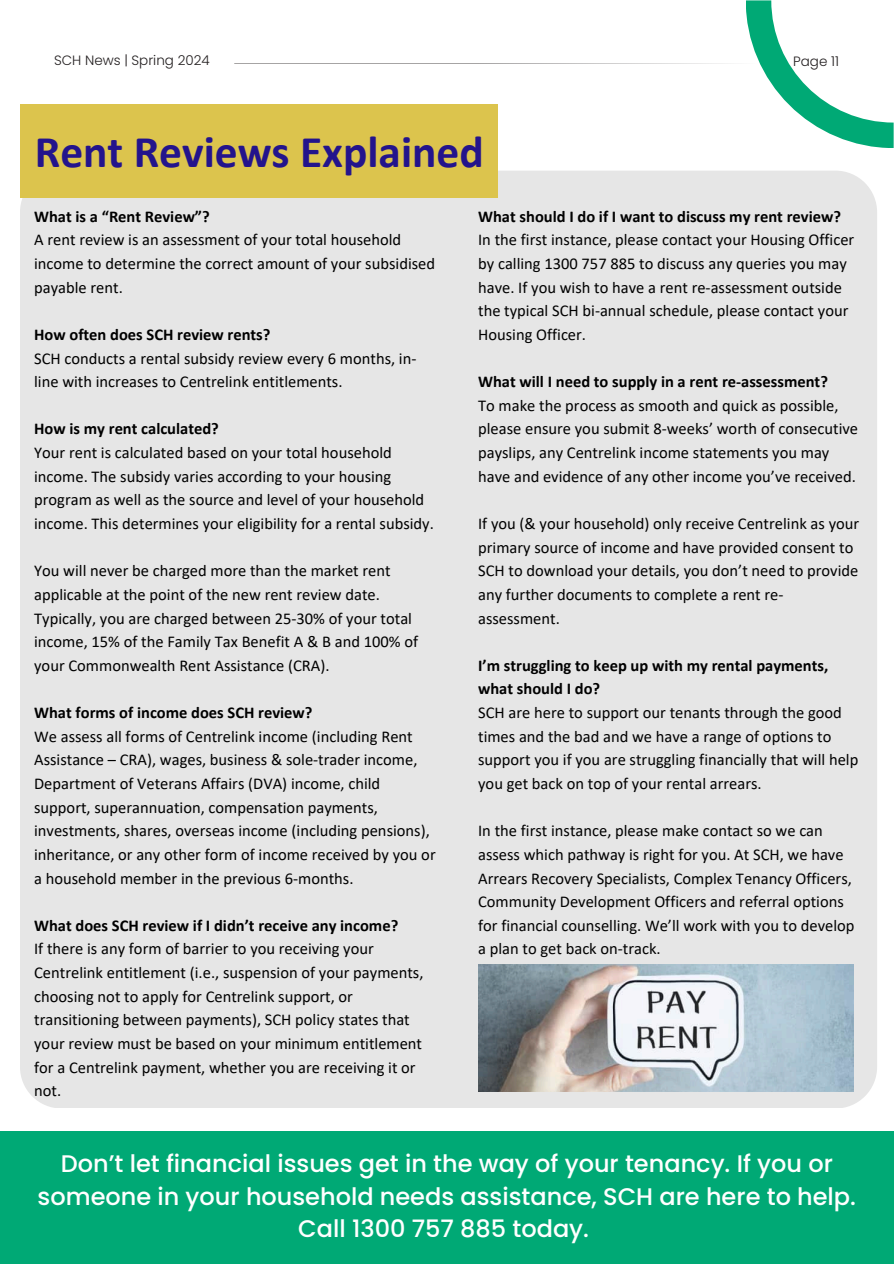
<style>
.page{position:relative;width:894px;height:1264px;background:#fff}
.page>*{position:absolute;margin:0;border:0;box-sizing:border-box;transform-origin:0 0}
.t1{font:700 45.45px "Calibri";color:#23148c}
.t2{font:500 24px/32.7px "Poppins";color:#fff;text-align:center}
.t3{font:16.5px/23.7px "Calibri";color:#000}
.t4{font:16.5px/23.7px "Calibri";color:#010101}
.t5{font:300 13.5px "Poppins";color:#231f20}
.s1{font-weight:700}
</style>
<div class="page">
<svg style="left:234px;top:0;width:659px;height:148px"></svg>
<div style="left:0;top:1130px;width:893px;height:133px;background:#00a975"></div>
<div style="left:20px;top:171px;width:856px;height:936px;background:#e6e6e6"></div>
<div style="left:20px;top:104px;width:477px;height:93px;background:#dcc44d"></div>
<img style="left:478px;top:964px;width:374px;height:127px">
<h1 class="t5" style="left:54px;top:51px;width:157px">SCH News | Spring 2024</h1>
<p class="t5" style="left:793px;top:52px;width:47px">Page 11</p>
<h4 class="t1" style="left:35px;top:133px;width:450px">Rent Reviews Explained</h4>
<h4 class="t3" style="left:34px;top:206px;width:402px"><span class="s1">What is a “Rent Review”?<br></span>A rent review is an assessment of your total household income to determine the correct amount of your subsidised payable rent.</h4>
<h4 class="t3" style="left:34px;top:324px;width:384px"><span class="s1">How often does SCH review rents?<br></span>SCH conducts a rental subsidy review every 6 months, in&shy;line with increases to Centrelink entitlements.</h4>
<h4 class="t3" style="left:34px;top:418px;width:401px"><span class="s1">How is my rent calculated?<br></span>Your rent is calculated based on your total household income. The subsidy varies according to your housing program as well as the source and level of your household income. This determines your eligibility for a rental subsidy.</h4>
<h4 class="t3" style="left:34px;top:560px;width:385px">You will never be charged more than the market rent applicable at the point of the new rent review date.<br>Typically, you are charged between 25-30% of your total income, 15% of the Family Tax Benefit A &amp; B and 100% of your Commonwealth Rent Assistance (CRA).</h4>
<p class="t3" style="left:34px;top:702px;width:403px"><span class="s1">What forms of income does SCH review?<br></span>We assess all forms of Centrelink income (including Rent Assistance – CRA), wages, business &amp; sole-trader income, Department of Veterans Affairs (DVA) income, child support, superannuation, compensation payments, investments, shares, overseas income (including pensions), inheritance, or any other form of income received by you or a household member in the previous 6-months.</p>
<h4 class="t3" style="left:34px;top:914px;width:391px"><span class="s1">What does SCH review if I didn’t receive any income?<br></span>If there is any form of barrier to you receiving your Centrelink entitlement (i.e., suspension of your payments, choosing not to apply for Centrelink support, or transitioning between payments), SCH policy states that your review must be based on your minimum entitlement for a Centrelink payment, whether you are receiving it or not.</h4>
<h4 class="t4" style="left:478px;top:206px;width:377px"><span class="s1">What should I do if I want to discuss my rent review?<br></span>In the first instance, please contact your Housing Officer by calling 1300 757 885 to discuss any queries you may have. If you wish to have a rent re-assessment outside the typical SCH bi-annual schedule, please contact your Housing Officer.</h4>
<h4 class="t4" style="left:478px;top:371px;width:381px"><span class="s1">What will I need to supply in a rent re-assessment?<br></span>To make the process as smooth and quick as possible, please ensure you submit 8-weeks’ worth of consecutive payslips, any Centrelink income statements you may have and evidence of any other income you’ve received.</h4>
<h4 class="t4" style="left:478px;top:513px;width:382px">If you (&amp; your household) only receive Centrelink as your primary source of income and have provided consent to SCH to download your details, you don’t need to provide any further documents to complete a rent re&shy;assessment.</h4>
<h4 class="t4" style="left:478px;top:655px;width:381px"><span class="s1">I’m struggling to keep up with my rental payments, what should I do?<br></span>SCH are here to support our tenants through the good times and the bad and we have a range of options to support you if you are struggling financially that will help you get back on top of your rental arrears.</h4>
<h4 class="t4" style="left:478px;top:820px;width:378px">In the first instance, please make contact so we can assess which pathway is right for you. At SCH, we have Arrears Recovery Specialists, Complex Tenancy Officers, Community Development Officers and referral options for financial counselling. We’ll work with you to develop a plan to get back on-track.</h4>
<h3 class="t2" style="left:38px;top:1147px;width:819px">Don’t let financial issues get in the way of your tenancy. If you or someone in your household needs assistance, SCH are here to help.<br>Call 1300 757 885 today.</h3>
</div>
